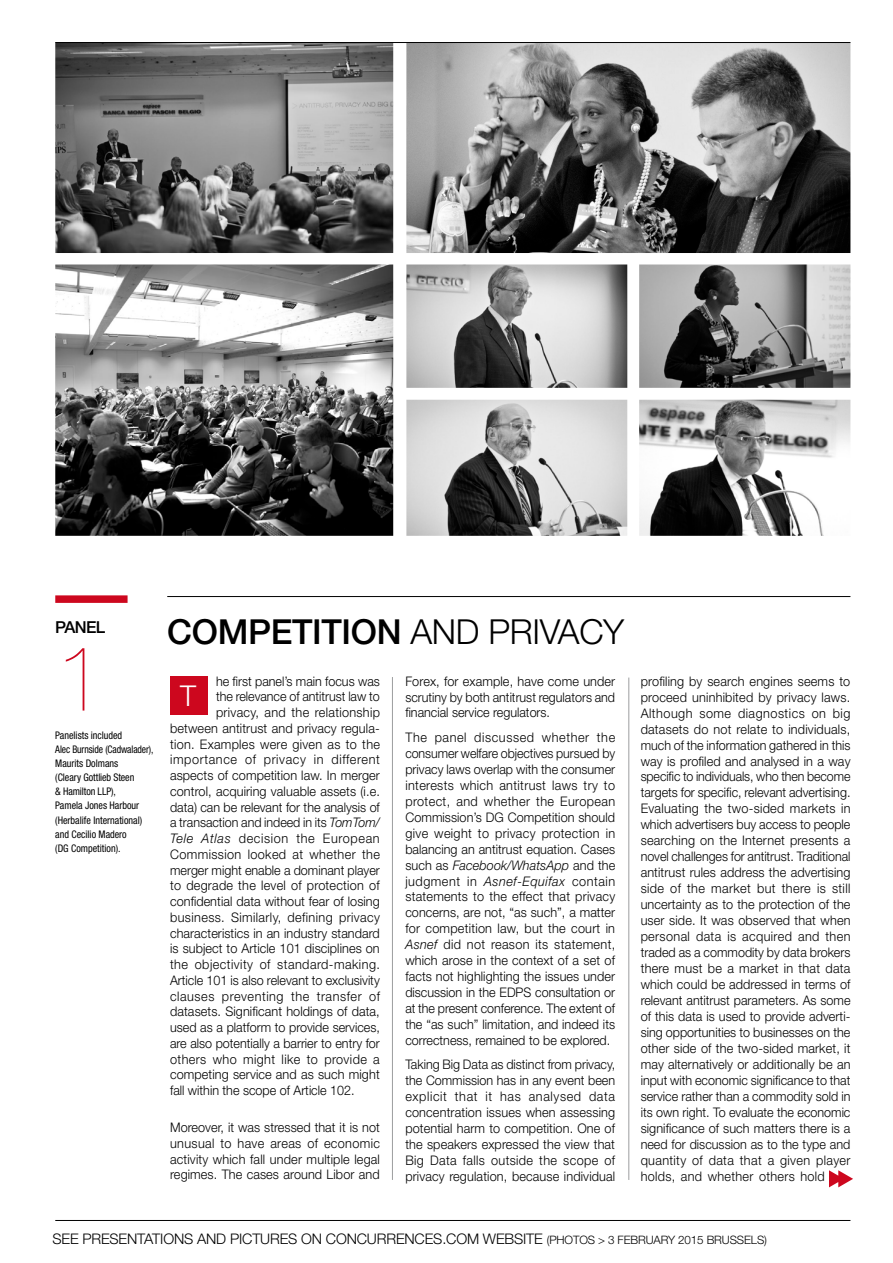
<style>
.page{position:relative;width:893px;height:1263px;background:#fff}
.page>*{position:absolute;margin:0;border:0;box-sizing:border-box;transform-origin:0 0}
.t1{font:500 34.5px "Helvetica Neue LT";letter-spacing:-.01em;color:#000}
.t2{font:300 28.8px "Helvetica Neue LT";color:#fff}
.t3{font:500 16.5px "Helvetica Neue LT";letter-spacing:-.04em;color:#000}
.t4{font:300 14.55px "Helvetica Neue LT";letter-spacing:-.01em;color:#000}
.t5{font:300 13.2px/16px "Helvetica Neue LT";letter-spacing:.01em;color:#000;text-align:justify;scale:.96 1}
.t6{font:300 13.2px/15.9px "Helvetica Neue LT";letter-spacing:.01em;color:#000;text-align:justify;scale:.95 1}
.t7{font:300 13.2px "Helvetica Neue LT";letter-spacing:.03em;color:#000;scale:.96 1}
.t8{font:300 13.2px "Helvetica Neue LT";letter-spacing:.05em;color:#000;scale:.96 1}
.t9{font:300 13.2px "Helvetica Neue LT";letter-spacing:.035em;color:#000;scale:.96 1}
.t10{font:300 13.2px "Helvetica Neue LT";letter-spacing:.045em;color:#000;scale:.96 1}
.t11{font:condensed 10.5px/14.2px "Helvetica Neue LT";color:#000;scale:.96 1}
.s1{font-weight:300}
.s2{font-style:italic}
.s3{font-size:11.55px}
</style>
<div class="page">
<img style="left:406px;top:43px;width:444px;height:210px">
<img style="left:639px;top:400px;width:211px;height:136px">
<img style="left:55px;top:43px;width:338px;height:210px">
<img style="left:55px;top:264px;width:338px;height:272px">
<hr style="left:55px;top:1220px;width:795px;height:1px;background:#000">
<hr style="left:55px;top:42px;width:795px;height:1px;background:#000">
<div style="left:170px;top:676px;width:38px;height:39px;background:#cd071e"></div>
<hr style="left:392px;top:677px;width:1px;height:503px;background:#9c9e9f">
<hr style="left:629px;top:677px;width:1px;height:503px;background:#9c9e9f">
<hr style="left:167px;top:596px;width:683px;height:1px;background:#000">
<div style="left:55px;top:595px;width:73px;height:8px;background:#cd071e"></div>
<svg style="left:66px;top:648px;width:18px;height:62px"></svg>
<svg style="left:829px;top:1170px;width:24px;height:17px"></svg>
<img style="left:639px;top:264px;width:211px;height:124px">
<img style="left:406px;top:400px;width:221px;height:136px">
<img style="left:406px;top:264px;width:221px;height:124px">
<p class="t3" style="left:55px;top:617px;width:51px">PANEL</p>
<p class="t11" style="left:55px;top:728px;width:104px">Panelists included<br>Alec Burnside (Cadwalader),<br>Maurits Dolmans<br>(Cleary Gottlieb Steen<br>&amp; Hamilton LLP),<br>Pamela Jones Harbour (Herbalife International) and Cecilio Madero<br>(DG Competition).</p>
<h1 class="t1" style="left:167px;top:611px;width:459px">COMPETITION <span class="s1">AND PRIVACY</span></h1>
<p class="t6" style="left:216px;top:673px;width:174px">he first panel’s main focus was</p>
<p class="t6" style="left:216px;top:688px;width:174px">the relevance of antitrust law to</p>
<p class="t5" style="left:216px;top:704px;width:172px">privacy, and the relationship</p>
<p class="t5" style="left:170px;top:720px;width:220px">between antitrust and privacy regula-</p>
<p class="t5" style="left:170px;top:735px;width:220px">tion. Examples were given as to the</p>
<p class="t8" style="left:170px;top:751px;width:220px">importance of privacy in different</p>
<p class="t5" style="left:170px;top:767px;width:220px">aspects of competition law. In merger</p>
<p class="t5" style="left:170px;top:783px;width:220px">control, acquiring valuable assets (i.e.</p>
<p class="t6" style="left:170px;top:799px;width:222px">data) can be relevant for the analysis of</p>
<p class="t6" style="left:170px;top:814px;width:222px">a transaction and indeed in its <span class="s2">TomTom/</span></p>
<p class="t8" style="left:170px;top:830px;width:220px"><span class="s2">Tele Atlas</span> decision the European</p>
<p class="t7" style="left:170px;top:846px;width:220px">Commission looked at whether the</p>
<p class="t6" style="left:170px;top:862px;width:222px">merger might enable a dominant player</p>
<p class="t5" style="left:170px;top:877px;width:220px">to degrade the level of protection of</p>
<p class="t5" style="left:170px;top:893px;width:220px">confidential data without fear of losing</p>
<p class="t7" style="left:170px;top:909px;width:220px">business. Similarly, defining privacy</p>
<p class="t5" style="left:170px;top:924px;width:220px">characteristics in an industry standard</p>
<p class="t5" style="left:170px;top:940px;width:220px">is subject to Article 101 disciplines on</p>
<p class="t9" style="left:170px;top:956px;width:220px">the objectivity of standard-making.</p>
<p class="t6" style="left:170px;top:972px;width:222px">Article 101 is also relevant to exclusivity</p>
<p class="t10" style="left:170px;top:988px;width:220px">clauses preventing the transfer of</p>
<p class="t5" style="left:170px;top:1003px;width:220px">datasets. Significant holdings of data,</p>
<p class="t6" style="left:170px;top:1019px;width:222px">used as a platform to provide services,</p>
<p class="t6" style="left:170px;top:1035px;width:222px">are also potentially a barrier to entry for</p>
<p class="t7" style="left:170px;top:1051px;width:220px">others who might like to provide a</p>
<p class="t5" style="left:170px;top:1066px;width:220px">competing service and as such might</p>
<p class="t6" style="left:170px;top:1082px;width:196px">fall within the scope of Article 102.</p>
<p class="t5" style="left:170px;top:1119px;width:220px">Moreover, it was stressed that it is not unusual to have areas of economic activity which fall under multiple legal regimes. The cases around Libor and</p>
<h2 class="t2" style="left:180px;top:678px;width:17px">T</h2>
<p class="t5" style="left:405px;top:673px;width:220px">Forex, for example, have come under scrutiny by both antitrust regulators and financial service regulators.</p>
<p class="t5" style="left:405px;top:729px;width:220px">The panel discussed whether the consumer welfare objectives pursued by privacy laws overlap with the consumer interests which antitrust laws try to protect, and whether the European Commission’s DG Competition should give weight to privacy protection in balancing an antitrust equation. Cases such as <span class="s2">Facebook/WhatsApp</span> and the judgment in <span class="s2">Asnef-Equifax</span> contain statements to the effect that privacy concerns, are not, “as such”, a matter for competition law, but the court in <span class="s2">Asnef</span> did not reason its statement, which arose in the context of a set of facts not highlighting the issues under discussion in the EDPS consultation or at the present conference. The extent of the “as such” limitation, and indeed its correctness, remained to be explored.</p>
<p class="t6" style="left:405px;top:1056px;width:222px">Taking Big Data as distinct from privacy, the Commission has in any event been explicit that it has analysed data concentration issues when assessing potential harm to competition. One of the speakers expressed the view that Big Data falls outside the scope of privacy regulation, because individual</p>
<p class="t5" style="left:641px;top:672px;width:220px">profiling by search engines seems to proceed uninhibited by privacy laws.<br>Although some diagnostics on big datasets do not relate to individuals, much of the information gathered in this way is profiled and analysed in a way specific to individuals, who then become targets for specific, relevant advertising.<br>Evaluating the two-sided markets in which advertisers buy access to people searching on the Internet presents a novel challenges for antitrust. Traditional antitrust rules address the advertising side of the market but there is still uncertainty as to the protection of the user side. It was observed that when personal data is acquired and then traded as a commodity by data brokers there must be a market in that data which could be addressed in terms of relevant antitrust parameters. As some of this data is used to provide adverti&shy;sing opportunities to businesses on the other side of the two-sided market, it may alternatively or additionally be an input with economic significance to that service rather than a commodity sold in its own right. To evaluate the economic significance of such matters there is a need for discussion as to the type and quantity of data that a given player holds, and whether others hold</p>
<p class="t4" style="left:52px;top:1229px;width:716px">SEE PRESENTATIONS AND PICTURES ON CONCURRENCES.COM WEBSITE <span class="s3">(PHOTOS &gt; 3 FEBRUARY 2015 BRUSSELS)</span></p>
</div>
